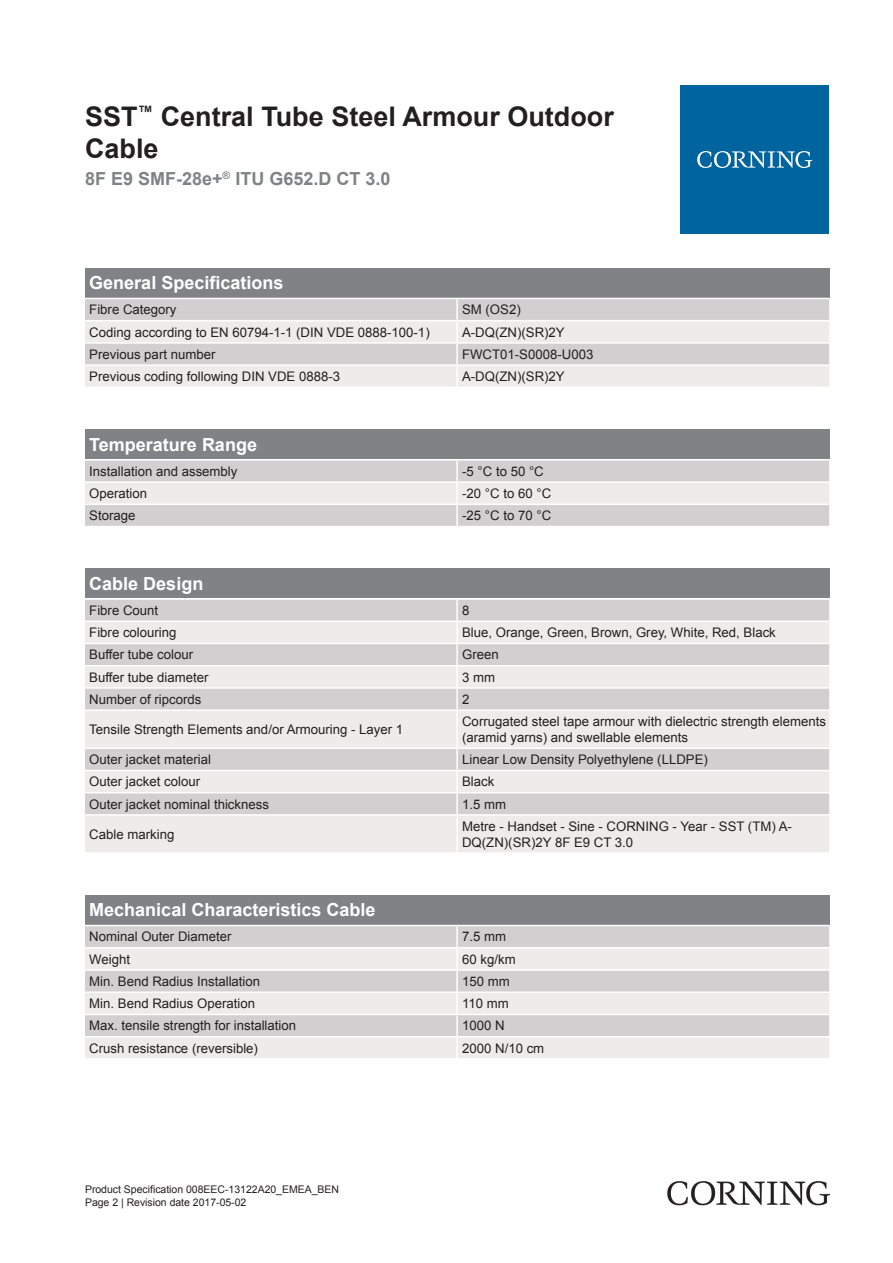
<style>
.page{position:relative;width:893px;height:1263px;background:#fff}
.page>*{position:absolute;margin:0;border:0;box-sizing:border-box;transform-origin:0 0}
.t1{font:700 27px/32.4px "Arial";color:#231f20}
.t2{font:700 18px "Arial";color:#fff}
.t3{font:700 18px "Arial";color:#808285}
.t4{font:13.2px/15.9px "Arial";color:#231f20}
.t5{font:10.5px/12.6px "Arial";color:#231f20}
</style>
<div class="page">
<div style="left:85px;top:268px;width:744px;height:30px;background:#808285"></div>
<div style="left:85px;top:299px;width:744px;height:21px;background:#d1cfcf"></div>
<svg style="left:85px;top:321px;width:744px;height:66px;background:#e4e2e2"></svg>
<hr style="left:456px;top:299px;width:2px;height:21px;background:#fff">
<hr style="left:456px;top:321px;width:2px;height:21px;background:#fff">
<hr style="left:456px;top:344px;width:2px;height:20px;background:#fff">
<hr style="left:456px;top:366px;width:2px;height:21px;background:#fff">
<hr style="left:85px;top:342px;width:372px;height:2px;background:#fff">
<hr style="left:457px;top:342px;width:372px;height:2px;background:#fff">
<hr style="left:85px;top:364px;width:372px;height:2px;background:#fff">
<hr style="left:457px;top:364px;width:372px;height:2px;background:#fff">
<div style="left:85px;top:429px;width:744px;height:30px;background:#808285"></div>
<div style="left:85px;top:461px;width:744px;height:65px;background:#d1cfcf"></div>
<div style="left:85px;top:483px;width:744px;height:21px;background:#edeceb"></div>
<hr style="left:456px;top:461px;width:2px;height:20px;background:#fff">
<hr style="left:456px;top:483px;width:2px;height:21px;background:#fff">
<hr style="left:456px;top:505px;width:2px;height:21px;background:#fff">
<hr style="left:85px;top:481px;width:372px;height:2px;background:#fff">
<hr style="left:457px;top:481px;width:372px;height:2px;background:#fff">
<hr style="left:85px;top:504px;width:372px;height:1px;background:#fff">
<hr style="left:457px;top:504px;width:372px;height:1px;background:#fff">
<div style="left:85px;top:568px;width:744px;height:30px;background:#808285"></div>
<div style="left:85px;top:600px;width:744px;height:20px;background:#d1cfcf"></div>
<svg style="left:85px;top:622px;width:744px;height:230px;background:#e2e1e0"></svg>
<hr style="left:456px;top:600px;width:2px;height:20px;background:#fff">
<hr style="left:456px;top:622px;width:2px;height:21px;background:#fff">
<hr style="left:456px;top:644px;width:2px;height:21px;background:#fff">
<hr style="left:456px;top:666px;width:2px;height:21px;background:#fff">
<hr style="left:456px;top:689px;width:2px;height:20px;background:#fff">
<hr style="left:456px;top:711px;width:2px;height:36px;background:#fff">
<hr style="left:456px;top:749px;width:2px;height:21px;background:#fff">
<hr style="left:456px;top:771px;width:2px;height:21px;background:#fff">
<hr style="left:456px;top:793px;width:2px;height:21px;background:#fff">
<hr style="left:456px;top:816px;width:2px;height:36px;background:#fff">
<hr style="left:85px;top:643px;width:372px;height:1px;background:#fff">
<hr style="left:457px;top:643px;width:372px;height:1px;background:#fff">
<hr style="left:85px;top:665px;width:372px;height:1px;background:#fff">
<hr style="left:457px;top:665px;width:372px;height:1px;background:#fff">
<hr style="left:85px;top:687px;width:372px;height:2px;background:#fff">
<hr style="left:457px;top:687px;width:372px;height:2px;background:#fff">
<hr style="left:85px;top:709px;width:372px;height:2px;background:#fff">
<hr style="left:457px;top:709px;width:372px;height:2px;background:#fff">
<hr style="left:85px;top:747px;width:372px;height:2px;background:#fff">
<hr style="left:457px;top:747px;width:372px;height:2px;background:#fff">
<hr style="left:85px;top:770px;width:372px;height:1px;background:#fff">
<hr style="left:457px;top:770px;width:372px;height:1px;background:#fff">
<hr style="left:85px;top:792px;width:372px;height:1px;background:#fff">
<hr style="left:457px;top:792px;width:372px;height:1px;background:#fff">
<hr style="left:85px;top:814px;width:372px;height:2px;background:#fff">
<hr style="left:457px;top:814px;width:372px;height:2px;background:#fff">
<div style="left:85px;top:895px;width:744px;height:30px;background:#808285"></div>
<div style="left:85px;top:926px;width:744px;height:21px;background:#d1cfcf"></div>
<svg style="left:85px;top:949px;width:744px;height:109px;background:#e2e0e0"></svg>
<hr style="left:456px;top:926px;width:2px;height:21px;background:#fff">
<hr style="left:456px;top:948px;width:2px;height:21px;background:#fff">
<hr style="left:456px;top:971px;width:2px;height:20px;background:#fff">
<hr style="left:456px;top:993px;width:2px;height:21px;background:#fff">
<hr style="left:456px;top:1015px;width:2px;height:21px;background:#fff">
<hr style="left:456px;top:1037px;width:2px;height:21px;background:#fff">
<hr style="left:85px;top:969px;width:372px;height:2px;background:#fff">
<hr style="left:457px;top:969px;width:372px;height:2px;background:#fff">
<hr style="left:85px;top:991px;width:372px;height:2px;background:#fff">
<hr style="left:457px;top:991px;width:372px;height:2px;background:#fff">
<hr style="left:85px;top:1014px;width:372px;height:1px;background:#fff">
<hr style="left:457px;top:1014px;width:372px;height:1px;background:#fff">
<hr style="left:85px;top:1036px;width:372px;height:1px;background:#fff">
<hr style="left:457px;top:1036px;width:372px;height:1px;background:#fff">
<div style="left:680px;top:85px;width:149px;height:149px;background:#00649e"></div>
<svg style="left:697px;top:151px;width:115px;height:17px"></svg>
<img style="left:668px;top:1181px;width:161px;height:24px">
<h1 class="t1" style="left:85px;top:100px;width:530px">SST<sup>™</sup> Central Tube Steel Armour Outdoor<br>Cable</h1>
<h2 class="t3" style="left:85px;top:166px;width:307px">8F E9 SMF-28e+<sup>®</sup> ITU G652.D CT 3.0</h2>
<h2 class="t2" style="left:89px;top:270px;width:196px">General Specifications</h2>
<p class="t4" style="left:89px;top:302px;width:89px">Fibre Category</p>
<p class="t4" style="left:462px;top:302px;width:60px">SM (OS2)</p>
<p class="t4" style="left:89px;top:324px;width:342px">Coding according to EN 60794-1-1 (DIN VDE 0888-100-1)</p>
<p class="t4" style="left:462px;top:324px;width:104px">A-DQ(ZN)(SR)2Y</p>
<p class="t4" style="left:89px;top:346px;width:128px">Previous part number</p>
<p class="t4" style="left:462px;top:346px;width:133px">FWCT01-S0008-U003</p>
<p class="t4" style="left:89px;top:368px;width:252px">Previous coding following DIN VDE 0888-3</p>
<p class="t4" style="left:462px;top:368px;width:104px">A-DQ(ZN)(SR)2Y</p>
<h2 class="t2" style="left:89px;top:432px;width:169px">Temperature Range</h2>
<p class="t4" style="left:89px;top:463px;width:150px">Installation and assembly</p>
<p class="t4" style="left:462px;top:463px;width:83px">-5 °C to 50 °C</p>
<p class="t4" style="left:89px;top:485px;width:59px">Operation</p>
<p class="t4" style="left:462px;top:485px;width:91px">-20 °C to 60 °C</p>
<p class="t4" style="left:89px;top:507px;width:48px">Storage</p>
<p class="t4" style="left:462px;top:507px;width:91px">-25 °C to 70 °C</p>
<h2 class="t2" style="left:89px;top:571px;width:116px">Cable Design</h2>
<p class="t4" style="left:89px;top:602px;width:70px">Fibre Count</p>
<p class="t4" style="left:462px;top:602px;width:9px">8</p>
<p class="t4" style="left:89px;top:624px;width:89px">Fibre colouring</p>
<p class="t4" style="left:462px;top:624px;width:315px">Blue, Orange, Green, Brown, Grey, White, Red, Black</p>
<p class="t4" style="left:89px;top:647px;width:105px">Buffer tube colour</p>
<p class="t4" style="left:462px;top:647px;width:38px">Green</p>
<p class="t4" style="left:89px;top:669px;width:121px">Buffer tube diameter</p>
<p class="t4" style="left:462px;top:669px;width:34px">3 mm</p>
<p class="t4" style="left:89px;top:691px;width:114px">Number of ripcords</p>
<p class="t4" style="left:462px;top:691px;width:9px">2</p>
<p class="t4" style="left:89px;top:721px;width:315px">Tensile Strength Elements and/or Armouring - Layer 1</p>
<p class="t4" style="left:462px;top:713px;width:365px">Corrugated steel tape armour with dielectric strength elements (aramid yarns) and swellable elements</p>
<p class="t4" style="left:89px;top:751px;width:123px">Outer jacket material</p>
<p class="t4" style="left:462px;top:751px;width:247px">Linear Low Density Polyethylene (LLDPE)</p>
<p class="t4" style="left:89px;top:774px;width:112px">Outer jacket colour</p>
<p class="t4" style="left:462px;top:774px;width:34px">Black</p>
<p class="t4" style="left:89px;top:796px;width:181px">Outer jacket nominal thickness</p>
<p class="t4" style="left:462px;top:796px;width:46px">1.5 mm</p>
<p class="t4" style="left:89px;top:826px;width:87px">Cable marking</p>
<p class="t4" style="left:462px;top:818px;width:331px">Metre - Handset - Sine - CORNING - Year - SST (TM) A-<br>DQ(ZN)(SR)2Y 8F E9 CT 3.0</p>
<h2 class="t2" style="left:89px;top:897px;width:288px">Mechanical Characteristics Cable</h2>
<p class="t4" style="left:89px;top:929px;width:144px">Nominal Outer Diameter</p>
<p class="t4" style="left:462px;top:929px;width:46px">7.5 mm</p>
<p class="t4" style="left:89px;top:951px;width:42px">Weight</p>
<p class="t4" style="left:462px;top:951px;width:55px">60 kg/km</p>
<p class="t4" style="left:89px;top:973px;width:172px">Min. Bend Radius Installation</p>
<p class="t4" style="left:462px;top:973px;width:49px">150 mm</p>
<p class="t4" style="left:89px;top:995px;width:167px">Min. Bend Radius Operation</p>
<p class="t4" style="left:462px;top:995px;width:48px">110 mm</p>
<p class="t4" style="left:89px;top:1018px;width:208px">Max. tensile strength for installation</p>
<p class="t4" style="left:462px;top:1018px;width:44px">1000 N</p>
<p class="t4" style="left:89px;top:1040px;width:170px">Crush resistance (reversible)</p>
<p class="t4" style="left:462px;top:1040px;width:84px">2000 N/10 cm</p>
<p class="t5" style="left:85px;top:1183px;width:256px">Product Specification 008EEC-13122A20_EMEA_BEN<br>Page 2 | Revision date 2017-05-02</p>
</div>
